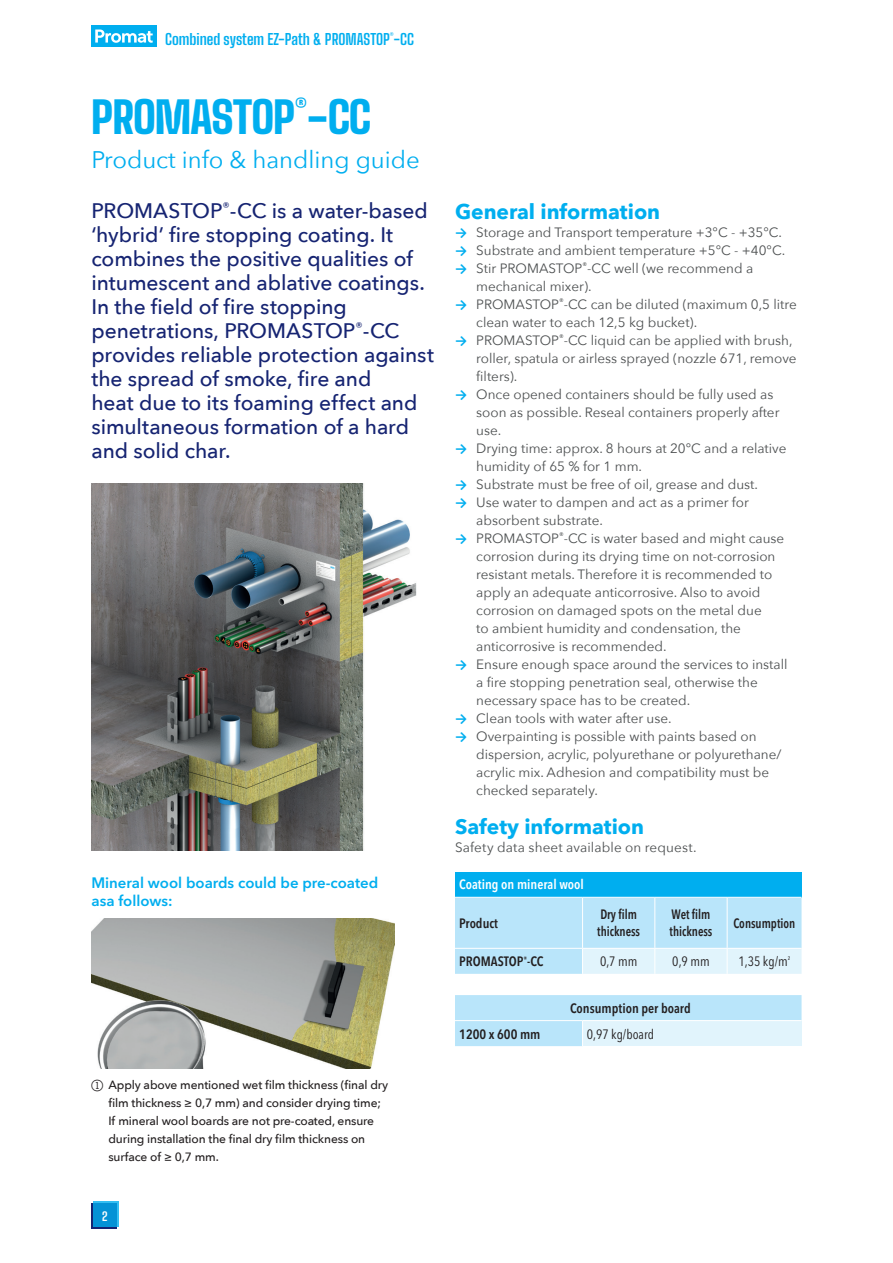
<style>
.page{position:relative;width:893px;height:1263px;background:#fff}
.page>*{position:absolute;margin:0;border:0;box-sizing:border-box;transform-origin:0 0}
.Titel_instruction_nr{font:900 43.5px "Big Shoulders Text";letter-spacing:-.02em;color:#00aeef}
.Instruction_sub_titel{font:24px "Avenir Next";color:#00aeef}
.Inleiding{font:500 21px/24px "Avenir Next";letter-spacing:-.005em;color:#162472}
.Body_Titel{font:700 21px "Avenir Next";color:#00aeef}
.Title-9_4_Bold_cyan{font:600 15px/18px "Avenir Next W1 G";color:#00aeef}
.t1{font:700 15px "Big Shoulders Text";color:#00aeef}
.Body{font:13.5px/18px "Avenir Next";color:#4c4f50}
.Table_6mm_headline-9_4_AvNe_LT_Pro_Demi_{font:600 condensed 13.5px "Avenir Next LT Pro";color:#231f20}
.Table_6mm_headline-9_4_AvNe_LT_Pro_Demi_-2{font:600 condensed 13.5px/17px "Avenir Next LT Pro";color:#231f20;scale:.9 1}
.Table_6mm_text-9_4_AvNe_LT_Pro_Regular_b{font:condensed 13.5px "Avenir Next LT Pro";color:#231f20}
.Table_6mm_headline-9_4_AvNe_LT_Pro_Demi_-3{font:600 condensed 13.5px "Avenir Next LT Pro";color:#fff}
.Body_-_opsomming_-_NIVEAU_1{font:500 12px/18px "Avenir Next";letter-spacing:-.01em;color:#231f20}
.t2{font:700 12px "Big Shoulders Text";color:#fff}
.s1{font-family:"Calibri";font-weight:700;color:#00aeef}
.s2{font-family:"Double Digits Round";font-weight:400;font-size:15px}
</style>
<div class="page">
<div style="left:91px;top:1203px;width:26px;height:26px;background:#162472"></div>
<svg style="left:93px;top:1201px;width:26px;height:26px"></svg>
<div style="left:91px;top:26px;width:66px;height:21px;background:#00aeef"></div>
<svg style="left:95px;top:30px;width:58px;height:13px"></svg>
<div style="left:455px;top:872px;width:346px;height:25px;background:#00aeef"></div>
<svg style="left:455px;top:897px;width:346px;height:77px;background:#c2e8fa"></svg>
<hr style="left:655px;top:948px;width:72px;height:1px;background:#fff">
<hr style="left:727px;top:948px;width:74px;height:1px;background:#fff">
<svg style="left:455px;top:995px;width:346px;height:51px;background:#c6eafa"></svg>
<img style="left:91px;top:483px;width:326px;height:368px">
<img style="left:91px;top:918px;width:303px;height:150px">
<p class="t1" style="left:165px;top:27px;width:251px">Combined system EZ-Path &amp; PROMASTOP<sup>®</sup>-CC</p>
<p class="Titel_instruction_nr" style="left:91px;top:86px;width:281px">PROMASTOP<sup>®</sup>-CC</p>
<p class="Instruction_sub_titel" style="left:91px;top:140px;width:330px">Product info &amp; handling guide</p>
<p class="Inleiding" style="left:91px;top:198px;width:344px">PROMASTOP<sup>®</sup>-CC is a water-based ‘hybrid’ fire stopping coating. It combines the positive qualities of intumescent and ablative coatings.<br>In the field of fire stopping penetrations, PROMASTOP<sup>®</sup>-CC provides reliable protection against the spread of smoke, fire and<br>heat due to its foaming effect and simultaneous formation of a hard and solid char.</p>
<p class="Body_Titel" style="left:455px;top:193px;width:207px">General information</p>
<p class="Body" style="left:455px;top:222px;width:329px"><span class="s1">→</span> Storage and Transport temperature +3°C - +35°C.</p>
<p class="Body" style="left:455px;top:240px;width:332px"><span class="s1">→</span> Substrate and ambient temperature +5°C - +40°C.</p>
<p class="Body" style="left:476px;top:258px;width:279px;text-indent:-21px"><span class="s1">→</span> Stir PROMASTOP<sup>®</sup>-CC well (we recommend a mechanical mixer).</p>
<p class="Body" style="left:476px;top:294px;width:322px;text-indent:-21px"><span class="s1">→</span> PROMASTOP<sup>®</sup>-CC can be diluted (maximum 0,5 litre clean water to each 12,5 kg bucket).</p>
<p class="Body" style="left:476px;top:330px;width:322px;text-indent:-21px"><span class="s1">→</span> PROMASTOP<sup>®</sup>-CC liquid can be applied with brush, roller, spatula or airless sprayed (nozzle 671, remove filters).</p>
<p class="Body" style="left:476px;top:384px;width:305px;text-indent:-21px"><span class="s1">→</span> Once opened containers should be fully used as soon as possible. Reseal containers properly after use.</p>
<p class="Body" style="left:476px;top:438px;width:312px;text-indent:-21px"><span class="s1">→</span> Drying time: approx. 8 hours at 20°C and a relative humidity of 65 % for 1 mm.</p>
<p class="Body" style="left:455px;top:474px;width:305px"><span class="s1">→</span> Substrate must be free of oil, grease and dust.</p>
<p class="Body" style="left:476px;top:492px;width:274px;text-indent:-21px"><span class="s1">→</span> Use water to dampen and act as a primer for absorbent substrate.</p>
<p class="Body" style="left:476px;top:528px;width:309px;text-indent:-21px"><span class="s1">→</span> PROMASTOP<sup>®</sup>-CC is water based and might cause corrosion during its drying time on not-corrosion resistant metals. Therefore it is recommended to apply an adequate anticorrosive. Also to avoid corrosion on damaged spots on the metal due<br>to ambient humidity and condensation, the anticorrosive is recommended.</p>
<p class="Body" style="left:476px;top:654px;width:313px;text-indent:-21px"><span class="s1">→</span> Ensure enough space around the services to install a fire stopping penetration seal, otherwise the necessary space has to be created.</p>
<p class="Body" style="left:455px;top:708px;width:218px"><span class="s1">→</span> Clean tools with water after use.</p>
<p class="Body" style="left:476px;top:726px;width:307px;text-indent:-21px"><span class="s1">→</span> Overpainting is possible with paints based on dispersion, acrylic, polyurethane or polyurethane/ acrylic mix. Adhesion and compatibility must be checked separately.</p>
<p class="Body_Titel" style="left:455px;top:808px;width:191px">Safety information</p>
<p class="Body" style="left:455px;top:837px;width:243px">Safety data sheet available on request.</p>
<p class="Table_6mm_headline-9_4_AvNe_LT_Pro_Demi_-3" style="left:459px;top:876px;width:126px">Coating on mineral wool</p>
<p class="Table_6mm_headline-9_4_AvNe_LT_Pro_Demi_" style="left:459px;top:915px;width:40px">Product</p>
<p class="Table_6mm_headline-9_4_AvNe_LT_Pro_Demi_-2" style="left:597px;top:906px;width:49px">Dry film thickness</p>
<p class="Table_6mm_headline-9_4_AvNe_LT_Pro_Demi_-2" style="left:670px;top:906px;width:49px">Wet film thickness</p>
<p class="Table_6mm_headline-9_4_AvNe_LT_Pro_Demi_-2" style="left:733px;top:914px;width:70px">Consumption</p>
<p class="Table_6mm_headline-9_4_AvNe_LT_Pro_Demi_" style="left:459px;top:953px;width:86px">PROMASTOP<sup>®</sup>-CC</p>
<p class="Table_6mm_text-9_4_AvNe_LT_Pro_Regular_b" style="left:600px;top:953px;width:39px">0,7 mm</p>
<p class="Table_6mm_text-9_4_AvNe_LT_Pro_Regular_b" style="left:672px;top:953px;width:39px">0,9 mm</p>
<p class="Table_6mm_text-9_4_AvNe_LT_Pro_Regular_b" style="left:738px;top:953px;width:53px">1,35 kg/m<sup>²</sup></p>
<p class="Table_6mm_headline-9_4_AvNe_LT_Pro_Demi_" style="left:570px;top:1000px;width:122px">Consumption per board</p>
<p class="Table_6mm_headline-9_4_AvNe_LT_Pro_Demi_" style="left:459px;top:1026px;width:83px">1200 x 600 mm</p>
<p class="Table_6mm_text-9_4_AvNe_LT_Pro_Regular_b" style="left:587px;top:1026px;width:69px">0,97 kg/board</p>
<p class="Title-9_4_Bold_cyan" style="left:91px;top:874px;width:288px">Mineral wool boards could be pre-coated asa follows:</p>
<p class="Body_-_opsomming_-_NIVEAU_1" style="left:108px;top:1075px;width:281px;text-indent:-17px"><span class="s2">1</span> Apply above mentioned wet film thickness (final dry film thickness ≥ 0,7 mm) and consider drying time; If mineral wool boards are not pre-coated, ensure during installation the final dry film thickness on surface of ≥ 0,7 mm.</p>
<p class="t2" style="left:102px;top:1207px;width:7px">2</p>
</div>
